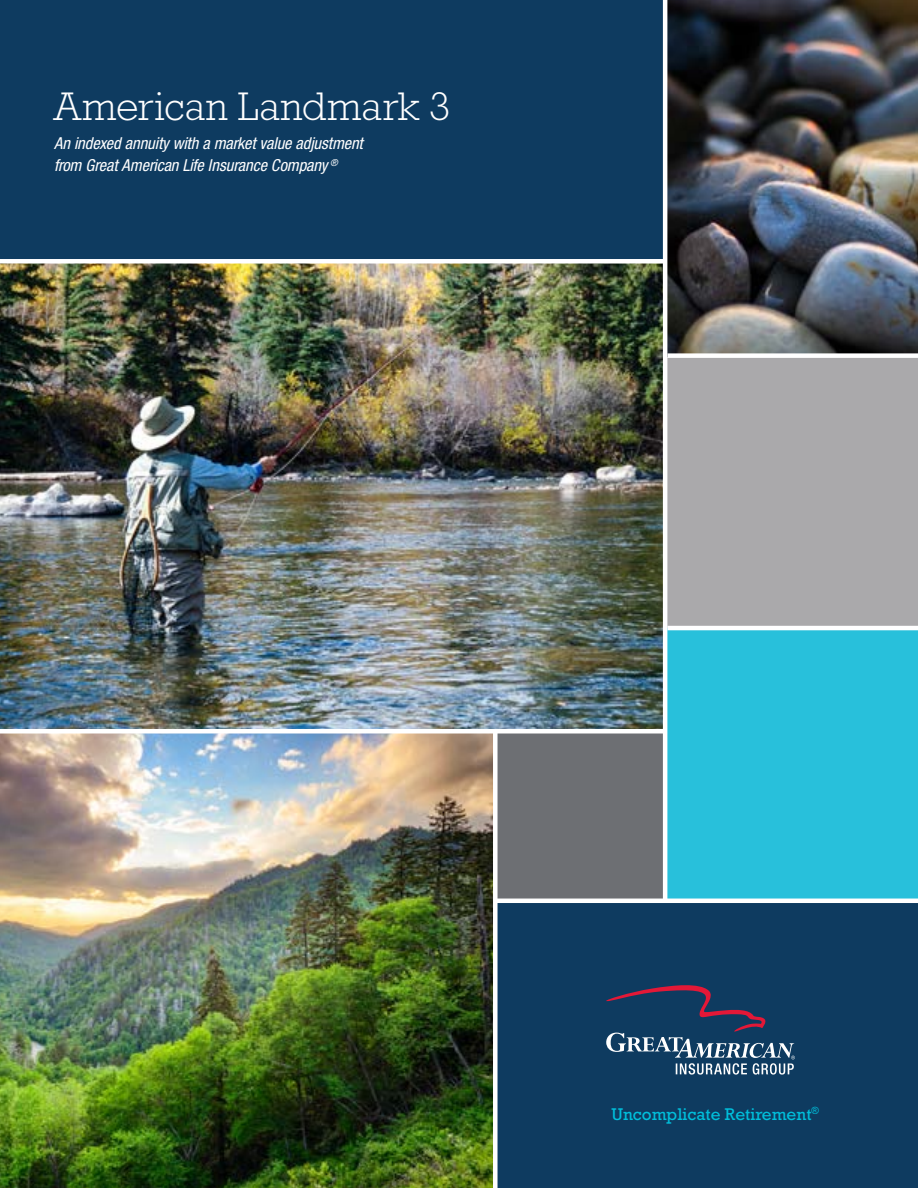
<style>
.page{position:relative;width:918px;height:1188px;background:#fff}
.page>*{position:absolute;margin:0;border:0;box-sizing:border-box;transform-origin:0 0}
.t1{font:300 40.5px "Rockwell Std";letter-spacing:.005em;color:#fff}
.t2{font:17.25px "Rockwell Std";color:#00bfdb}
.t3{font:italic condensed 16.5px/22.5px "Helvetica Neue LT Std";letter-spacing:-.005em;color:#fff}
</style>
<div class="page">
<div style="left:0;top:0;width:665px;height:261px;background:#0e3b60"></div>
<img style="left:0;top:264px;width:663px;height:465px">
<div style="left:665px;top:356px;width:253px;height:272px;background:#aaa9ab"></div>
<div style="left:665px;top:628px;width:253px;height:273px;background:#28c0db"></div>
<img style="left:667px;top:0;width:251px;height:353px">
<img style="left:0;top:734px;width:493px;height:454px">
<div style="left:495px;top:901px;width:423px;height:287px;background:#0e3b60"></div>
<div style="left:0;top:259px;width:665px;height:5px;background:#fff"></div>
<div style="left:667px;top:353px;width:251px;height:5px;background:#fff"></div>
<hr style="left:667px;top:626px;width:251px;height:4px;background:#fff">
<div style="left:495px;top:729px;width:170px;height:172px;background:#6d6f73"></div>
<div style="left:0;top:729px;width:663px;height:5px;background:#fff"></div>
<hr style="left:495px;top:899px;width:423px;height:4px;background:#fff">
<div style="left:493px;top:729px;width:5px;height:459px;background:#fff"></div>
<hr style="left:663px;top:0;width:4px;height:901px;background:#fff">
<svg style="left:606px;top:985px;width:189px;height:90px"></svg>
<h1 class="t1" style="left:54px;top:83px;width:398px">American Landmark 3</h1>
<p class="t3" style="left:54px;top:132px;width:310px">An indexed annuity with a market value adjustment from Great American Life Insurance Company <sup>®</sup></p>
<p class="t2" style="left:611px;top:1104px;width:209px">Uncomplicate Retirement<sup>®</sup></p>
</div>
